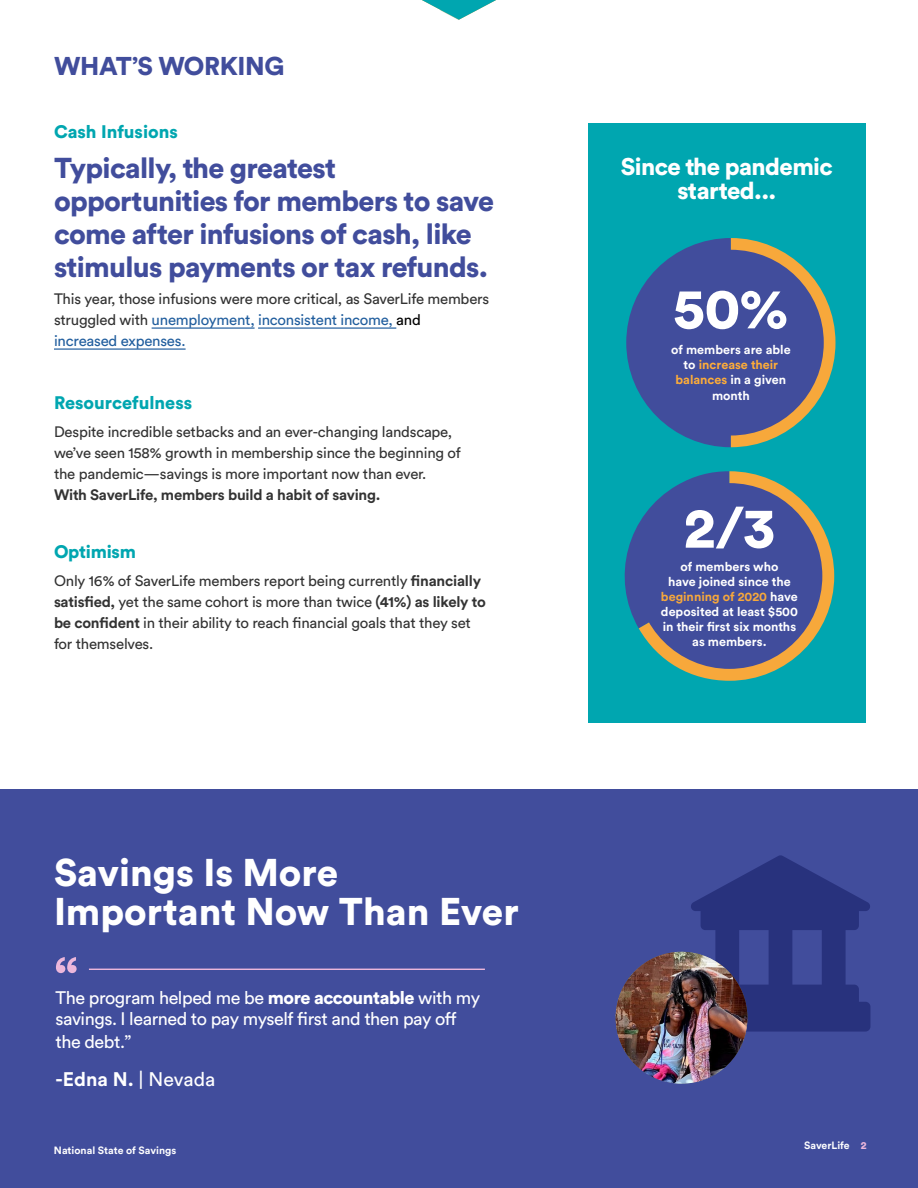
<style>
.page{position:relative;width:918px;height:1188px;background:#fff}
.page>*{position:absolute;margin:0;border:0;box-sizing:border-box;transform-origin:0 0}
.t1{font:700 57.15px "Circular Std";color:#ecb7db}
.t2{font:900 56.85px "Circular Std";color:#fff}
.t3{font:900 56.85px "Circular Std";color:#fff}
.t4{font:900 38.25px/38.2px "Circular Std";color:#fff}
.t5{font:900 28.5px/33px "Circular Std";letter-spacing:-.025em;color:#414d9c}
.t6{font:900 25.5px "Circular Std";letter-spacing:-.015em;color:#414d9c}
.t7{font:900 23.85px/23.9px "Circular Std";letter-spacing:-.025em;color:#fff;text-align:center}
.t8{font:700 19.5px "Circular Std";color:#fff}
.t9{font:18px/21px "Circular Std";letter-spacing:-.025em;color:#fff}
.t10{font:900 18px "Circular Std";color:#00a6b0}
.t11{font:15px/21px "Circular Std";letter-spacing:-.015em;color:#333}
.t12{font:700 15px "Circular Std";letter-spacing:-.015em;color:#333}
.t13{font:700 12.6px/15.1px "Circular Std";color:#fff;text-align:center}
.t14{font:700 10.5px "Circular Std";color:#fff}
.s1{color:#215e9e}
.s2{color:#000}
.s3{font-weight:700}
.s4{font-weight:900}
.s5{font-weight:400}
.s6{color:#ffad38}
.s7{color:#f7a83b}
.s8{font-weight:900;color:#ecb7db}
</style>
<div class="page">
<div style="left:0;top:789px;width:918px;height:399px;background:#414d9c"></div>
<svg style="left:422px;top:0;width:74px;height:20px"></svg>
<svg style="left:690px;top:855px;width:181px;height:177px"></svg>
<hr style="left:89px;top:969px;width:396px;height:1px;background:#ecb7db">
<img style="left:616px;top:952px;width:131px;height:132px;border-radius:66px">
<div style="left:588px;top:124px;width:278px;height:599px;background:#00a6b0"></div>
<svg style="left:626px;top:238px;width:210px;height:209px"></svg>
<div style="left:638px;top:250px;width:186px;height:186px;background:#414d9c;border-radius:50%"></div>
<svg style="left:624px;top:471px;width:210px;height:210px"></svg>
<div style="left:637px;top:483px;width:185px;height:186px;background:#414d9c;border-radius:50%"></div>
<hr style="left:152px;top:327px;width:103px;height:2px;background:#215e9e">
<hr style="left:258px;top:327px;width:138px;height:2px;background:#215e9e">
<hr style="left:54px;top:348px;width:132px;height:2px;background:#215e9e">
<h3 class="t6" style="left:54px;top:49px;width:232px">WHAT’S WORKING</h3>
<p class="t10" style="left:54px;top:120px;width:125px">Cash Infusions</p>
<h3 class="t5" style="left:54px;top:151px;width:442px">Typically, the greatest opportunities for members to save come after infusions of cash, like stimulus payments or tax refunds.</h3>
<p class="t11" style="left:54px;top:288px;width:437px">This year, those infusions were more critical, as SaverLife members struggled with <span class="s1">unemployment, inconsistent income,</span> <span class="s2">and<br></span><span class="s1">increased expenses.</span></p>
<p class="t10" style="left:54px;top:391px;width:140px">Resourcefulness</p>
<p class="t11" style="left:54px;top:421px;width:409px">Despite incredible setbacks and an ever-changing landscape, we’ve seen 158% growth in membership since the beginning of the pandemic—savings is more important now than ever.</p>
<p class="t12" style="left:54px;top:485px;width:328px">With SaverLife, members build a habit of saving.</p>
<p class="t10" style="left:54px;top:539px;width:83px">Optimism</p>
<p class="t11" style="left:54px;top:570px;width:434px">Only 16% of SaverLife members report being currently <span class="s3">financially satisfied,</span> yet the same cohort is more than twice <span class="s3">(41%) as likely to be confident</span> in their ability to reach financial goals that they set for themselves.</p>
<h3 class="t4" style="left:54px;top:853px;width:466px">Savings Is More<br>Important Now Than Ever</h3>
<h1 class="t1" style="left:54px;top:941px;width:26px">“</h1>
<p class="t9" style="left:56px;top:987px;width:426px">The program helped me be <span class="s4">more accountable</span> with my savings. I learned to pay myself first and then pay off</p>
<p class="t9" style="left:56px;top:1031px;width:78px">the debt.”</p>
<h3 class="t8" style="left:56px;top:1066px;width:161px">-Edna N. <span class="s5">| Nevada</span></h3>
<p class="t14" style="left:54px;top:1143px;width:124px">National State of Savings</p>
<h3 class="t7" style="left:621px;top:154px;width:214px">Since the pandemic started...</h3>
<h2 class="t2" style="left:673px;top:271px;width:117px">50%</h2>
<p class="t13" style="left:671px;top:342px;width:121px">of members are able to <span class="s6">increase their balances</span> in a given month</p>
<h2 class="t3" style="left:684px;top:490px;width:92px">2/3</h2>
<p class="t13" style="left:661px;top:558px;width:139px">of members who<br>have joined since the <span class="s7">beginning of 2020</span> have deposited at least $500 in their first six months as members.</p>
<p class="t14" style="left:804px;top:1139px;width:64px">SaverLife <span class="s8">2</span></p>
</div>
